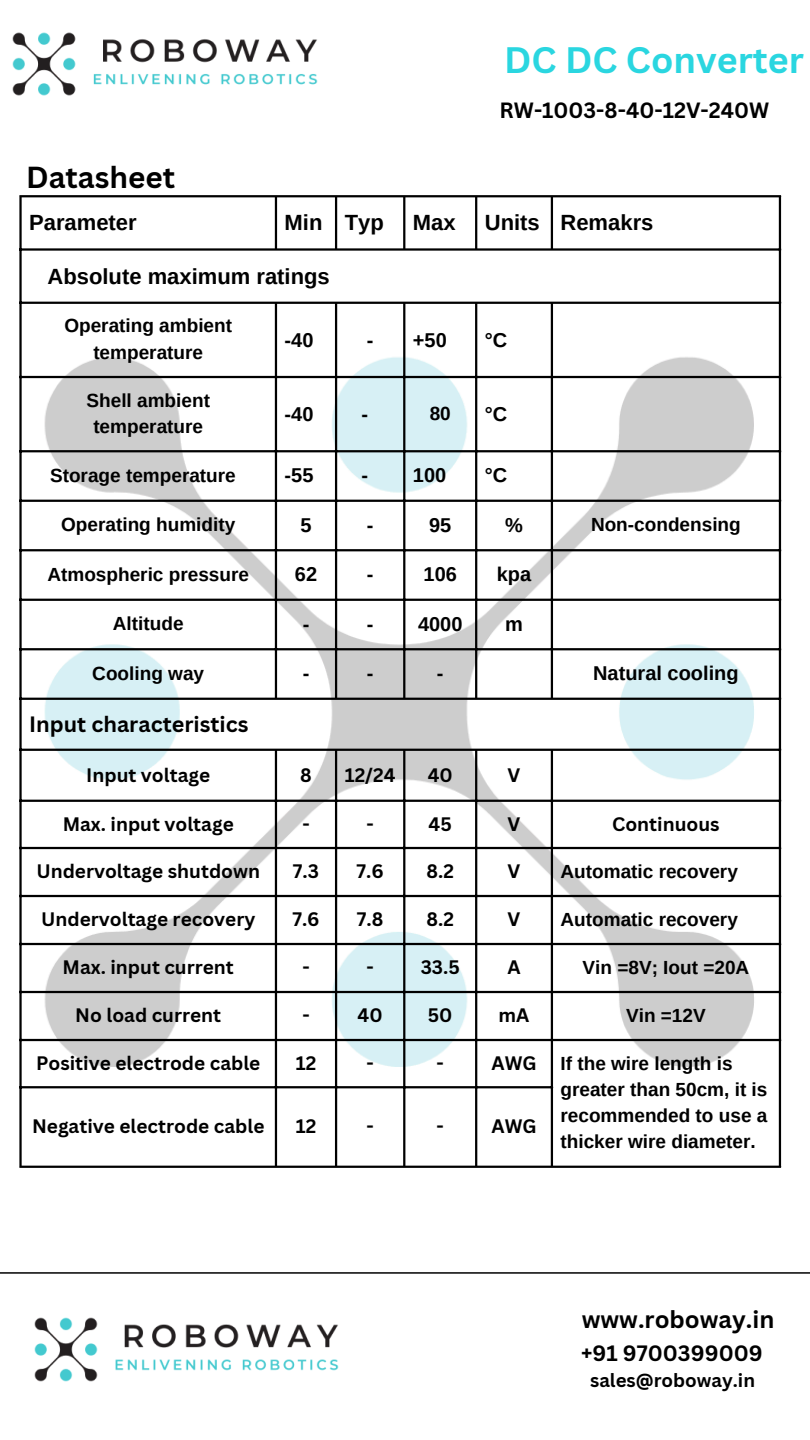
<style>
.page{position:relative;width:810px;height:1440px;background:#fff}
.page>*{position:absolute;margin:0;border:0;box-sizing:border-box;transform-origin:0 0}
.t1{font:700 35.8px "Canva Sans";color:#2ad6e0}
.t2{font:700 29.6px "Canva Sans";color:#000}
.t3{font:700 23.8px "Canva Sans";color:#000}
.t4{font:700 22px "Arimo";color:#000}
.t5{font:700 21.6px "Canva Sans";color:#000}
.t6{font:700 21.5px "Canva Sans";color:#000}
.t7{font:700 20px "Arimo";color:#000}
.t8{font:700 19px/26.2px "Arimo";color:#000}
.t9{font:700 19px "Canva Sans";color:#000}
.t10{font:700 18.6px "Canva Sans";color:#000}
</style>
<div class="page">
<img style="left:22px;top:205px;width:760px;height:963px">
<hr style="left:19px;top:197px;width:3px;height:969px;background:#000">
<hr style="left:275px;top:197px;width:2px;height:51px;background:#000">
<hr style="left:275px;top:304px;width:2px;height:394px;background:#000">
<hr style="left:275px;top:751px;width:2px;height:415px;background:#000">
<hr style="left:335px;top:197px;width:2px;height:51px;background:#000">
<hr style="left:335px;top:304px;width:2px;height:394px;background:#000">
<hr style="left:335px;top:751px;width:2px;height:415px;background:#000">
<hr style="left:403px;top:197px;width:2px;height:51px;background:#000">
<hr style="left:403px;top:304px;width:2px;height:394px;background:#000">
<hr style="left:403px;top:751px;width:2px;height:415px;background:#000">
<hr style="left:475px;top:197px;width:2px;height:51px;background:#000">
<hr style="left:475px;top:304px;width:2px;height:394px;background:#000">
<hr style="left:475px;top:751px;width:2px;height:415px;background:#000">
<hr style="left:551px;top:197px;width:2px;height:51px;background:#000">
<hr style="left:551px;top:304px;width:2px;height:394px;background:#000">
<hr style="left:551px;top:751px;width:2px;height:415px;background:#000">
<hr style="left:779px;top:197px;width:2px;height:969px;background:#000">
<hr style="left:19px;top:195px;width:762px;height:2px;background:#000">
<hr style="left:19px;top:248px;width:762px;height:3px;background:#000">
<hr style="left:19px;top:302px;width:762px;height:2px;background:#000">
<hr style="left:19px;top:376px;width:762px;height:2px;background:#000">
<hr style="left:19px;top:450px;width:762px;height:2px;background:#000">
<hr style="left:19px;top:500px;width:762px;height:2px;background:#000">
<hr style="left:19px;top:549px;width:762px;height:2px;background:#000">
<hr style="left:19px;top:599px;width:762px;height:2px;background:#000">
<hr style="left:19px;top:648px;width:762px;height:2px;background:#000">
<hr style="left:19px;top:698px;width:762px;height:2px;background:#000">
<hr style="left:19px;top:749px;width:762px;height:2px;background:#000">
<hr style="left:19px;top:800px;width:762px;height:2px;background:#000">
<hr style="left:19px;top:847px;width:762px;height:2px;background:#000">
<hr style="left:19px;top:895px;width:762px;height:2px;background:#000">
<hr style="left:19px;top:943px;width:762px;height:2px;background:#000">
<hr style="left:19px;top:991px;width:762px;height:2px;background:#000">
<hr style="left:19px;top:1039px;width:762px;height:2px;background:#000">
<hr style="left:19px;top:1086px;width:534px;height:2px;background:#000">
<hr style="left:19px;top:1166px;width:762px;height:2px;background:#000">
<img style="left:13px;top:32px;width:304px;height:64px">
<hr style="left:0;top:1272px;width:810px;height:2px;background:#000">
<img style="left:34px;top:1317px;width:305px;height:65px">
<p class="t2" style="left:26px;top:157px;width:151px">Datasheet</p>
<p class="t1" style="left:504px;top:35px;width:301px">DC DC Converter</p>
<p class="t6" style="left:500px;top:95px;width:271px">RW-1003-8-40-12V-240W</p>
<p class="t4" style="left:29px;top:210px;width:109px">Parameter</p>
<h1 class="t4" style="left:285px;top:210px;width:39px">Min</h1>
<p class="t4" style="left:345px;top:210px;width:41px">Typ</p>
<h2 class="t4" style="left:413px;top:210px;width:44px">Max</h2>
<p class="t4" style="left:485px;top:210px;width:56px">Units</p>
<p class="t4" style="left:561px;top:210px;width:94px">Remakrs</p>
<p class="t4" style="left:47px;top:264px;width:284px">Absolute maximum ratings</p>
<p class="t8" style="left:64px;top:313px;width:169px">Operating ambient</p>
<p class="t8" style="left:93px;top:339px;width:111px">temperature</p>
<p class="t7" style="left:285px;top:329px;width:30px">-40</p>
<p class="t7" style="left:367px;top:329px;width:8px">-</p>
<p class="t7" style="left:413px;top:329px;width:35px">+50</p>
<p class="t7" style="left:485px;top:329px;width:24px">°C</p>
<p class="t8" style="left:86px;top:387px;width:125px">Shell ambient</p>
<p class="t8" style="left:93px;top:413px;width:111px">temperature</p>
<p class="t7" style="left:285px;top:403px;width:30px">-40</p>
<p class="t7" style="left:361px;top:403px;width:8px">-</p>
<p class="t8" style="left:430px;top:400px;width:23px">80</p>
<p class="t7" style="left:485px;top:403px;width:24px">°C</p>
<p class="t8" style="left:50px;top:462px;width:187px">Storage temperature</p>
<p class="t7" style="left:285px;top:464px;width:30px">-55</p>
<p class="t7" style="left:361px;top:464px;width:8px">-</p>
<p class="t7" style="left:413px;top:464px;width:35px">100</p>
<p class="t7" style="left:485px;top:464px;width:24px">°C</p>
<p class="t8" style="left:61px;top:511px;width:176px">Operating humidity</p>
<p class="t7" style="left:300px;top:514px;width:13px">5</p>
<p class="t7" style="left:367px;top:514px;width:8px">-</p>
<p class="t7" style="left:429px;top:514px;width:24px">95</p>
<p class="t7" style="left:505px;top:514px;width:19px">%</p>
<p class="t8" style="left:591px;top:511px;width:151px">Non-condensing</p>
<p class="t8" style="left:47px;top:561px;width:203px">Atmospheric pressure</p>
<p class="t7" style="left:295px;top:563px;width:24px">62</p>
<p class="t7" style="left:367px;top:563px;width:8px">-</p>
<p class="t7" style="left:424px;top:563px;width:35px">106</p>
<p class="t7" style="left:497px;top:563px;width:36px">kpa</p>
<p class="t8" style="left:113px;top:610px;width:72px">Altitude</p>
<p class="t7" style="left:303px;top:613px;width:8px">-</p>
<p class="t7" style="left:367px;top:613px;width:8px">-</p>
<p class="t7" style="left:418px;top:613px;width:46px">4000</p>
<p class="t7" style="left:505px;top:613px;width:19px">m</p>
<p class="t8" style="left:92px;top:660px;width:113px">Cooling way</p>
<p class="t7" style="left:303px;top:662px;width:8px">-</p>
<p class="t7" style="left:367px;top:662px;width:8px">-</p>
<p class="t7" style="left:437px;top:662px;width:8px">-</p>
<p class="t7" style="left:593px;top:662px;width:147px">Natural cooling</p>
<p class="t5" style="left:29px;top:709px;width:221px">Input characteristics</p>
<p class="t9" style="left:86px;top:761px;width:125px">Input voltage</p>
<p class="t9" style="left:300px;top:761px;width:13px">8</p>
<p class="t9" style="left:345px;top:761px;width:52px">12/24</p>
<p class="t9" style="left:428px;top:761px;width:27px">40</p>
<p class="t9" style="left:508px;top:761px;width:14px">V</p>
<p class="t9" style="left:63px;top:811px;width:173px">Max. input voltage</p>
<p class="t9" style="left:302px;top:811px;width:9px">-</p>
<p class="t9" style="left:367px;top:811px;width:9px">-</p>
<p class="t9" style="left:429px;top:811px;width:25px">45</p>
<p class="t9" style="left:508px;top:811px;width:14px">V</p>
<p class="t9" style="left:612px;top:811px;width:109px">Continuous</p>
<p class="t9" style="left:36px;top:858px;width:225px">Undervoltage shutdown</p>
<p class="t9" style="left:293px;top:858px;width:28px">7.3</p>
<p class="t9" style="left:357px;top:858px;width:29px">7.6</p>
<p class="t9" style="left:427px;top:858px;width:29px">8.2</p>
<p class="t9" style="left:508px;top:858px;width:14px">V</p>
<p class="t8" style="left:561px;top:858px;width:179px">Automatic recovery</p>
<p class="t9" style="left:41px;top:906px;width:216px">Undervoltage recovery</p>
<p class="t9" style="left:292px;top:906px;width:29px">7.6</p>
<p class="t9" style="left:357px;top:906px;width:28px">7.8</p>
<p class="t9" style="left:427px;top:906px;width:29px">8.2</p>
<p class="t9" style="left:508px;top:906px;width:14px">V</p>
<p class="t8" style="left:561px;top:906px;width:179px">Automatic recovery</p>
<p class="t9" style="left:63px;top:954px;width:173px">Max. input current</p>
<p class="t9" style="left:302px;top:954px;width:9px">-</p>
<p class="t9" style="left:367px;top:954px;width:9px">-</p>
<p class="t9" style="left:421px;top:954px;width:41px">33.5</p>
<p class="t9" style="left:507px;top:954px;width:15px">A</p>
<p class="t8" style="left:583px;top:954px;width:168px">Vin =8V; Iout =20A</p>
<p class="t9" style="left:75px;top:1002px;width:148px">No load current</p>
<p class="t9" style="left:302px;top:1002px;width:9px">-</p>
<p class="t9" style="left:358px;top:1002px;width:27px">40</p>
<p class="t9" style="left:428px;top:1002px;width:26px">50</p>
<p class="t9" style="left:499px;top:1002px;width:32px">mA</p>
<p class="t8" style="left:626px;top:1002px;width:81px">Vin =12V</p>
<p class="t9" style="left:36px;top:1050px;width:226px">Positive electrode cable</p>
<p class="t9" style="left:296px;top:1050px;width:22px">12</p>
<p class="t9" style="left:367px;top:1050px;width:9px">-</p>
<p class="t9" style="left:437px;top:1050px;width:9px">-</p>
<p class="t9" style="left:491px;top:1050px;width:47px">AWG</p>
<p class="t8" style="left:561px;top:1050px;width:208px">If the wire length is greater than 50cm, it is</p>
<p class="t8" style="left:561px;top:1102px;width:208px">recommended to use a thicker wire diameter.</p>
<p class="t9" style="left:32px;top:1113px;width:234px">Negative electrode cable</p>
<p class="t9" style="left:296px;top:1113px;width:22px">12</p>
<p class="t9" style="left:367px;top:1113px;width:9px">-</p>
<p class="t9" style="left:437px;top:1113px;width:9px">-</p>
<p class="t9" style="left:491px;top:1113px;width:47px">AWG</p>
<p class="t3" style="left:582px;top:1303px;width:194px">www.roboway.in</p>
<p class="t5" style="left:581px;top:1337px;width:183px">+91 9700399009</p>
<p class="t10" style="left:590px;top:1367px;width:166px">sales@roboway.in</p>
</div>
